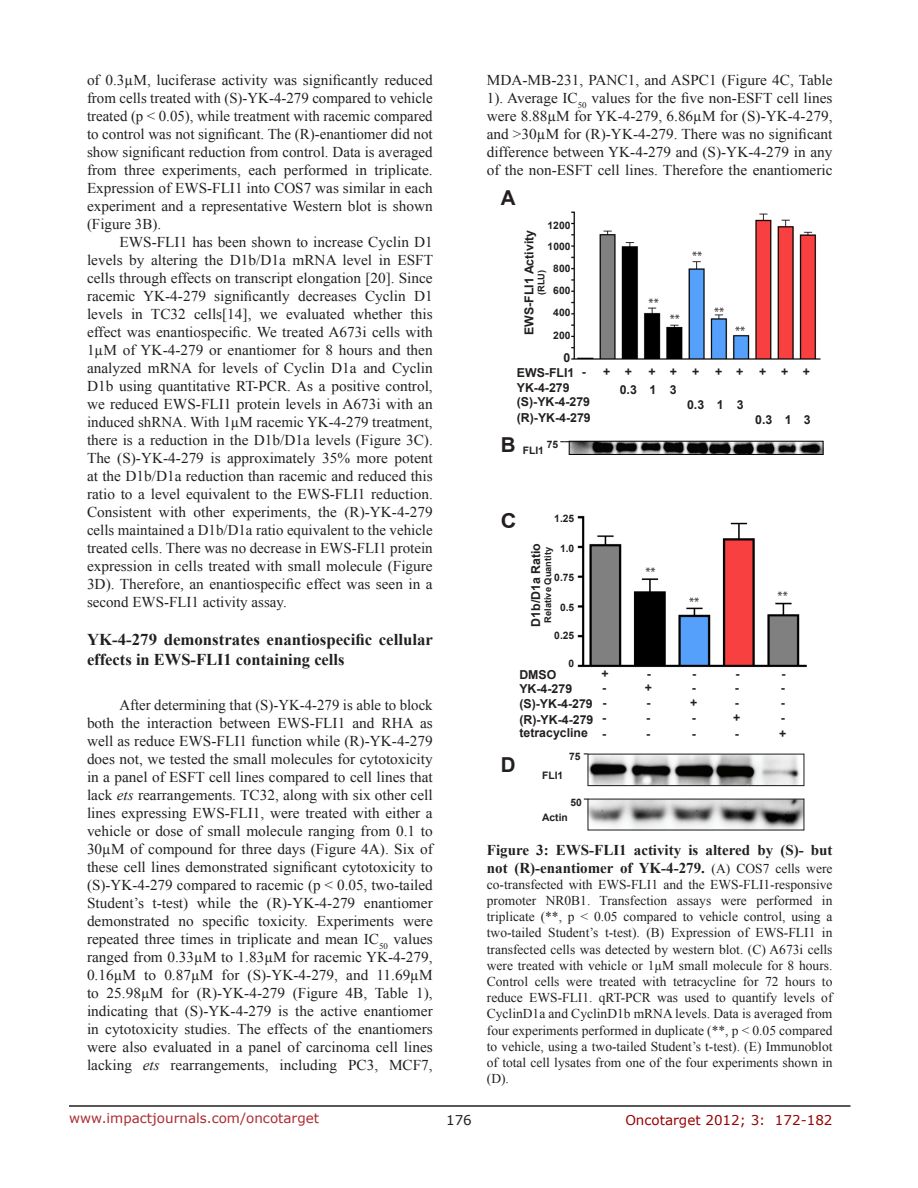
<style>
.page{position:relative;width:918px;height:1188px;background:#fff}
.page>*{position:absolute;margin:0;border:0;box-sizing:border-box;transform-origin:0 0}
.t1{font:700 20.55px "Arial";color:#231f20}
.t2{font:700 20.55px "Arial";color:#231f20;scale:1.05 1}
.SubHeading{font:700 16.5px/19.8px "Times New Roman";color:#221f22}
.BodyText{font:15px/18px "Times New Roman";color:#221f22;text-align:justify}
.FigureText{font:700 15px/18px "Times New Roman";color:#221f22}
.FigureText-2{font:13.5px/16.2px "Times New Roman";color:#221f22;text-align:justify}
.t3{font:13.5px "Verdana";color:#ac2b31}
.t4{font:13.5px "Verdana";color:#970000}
.t5{font:13.5px "Verdana";color:#221f22}
.t6{font:700 12.3px/14.9px "Arial";color:#231f20}
.t7{font:12.3px "Myriad Pro";color:#231f20}
.t8{font:700 10.35px "Arial";color:#231f20}
.t9{font:700 9.3px "Arial";color:#231f20}
.s1{font-style:italic}
.s2{font-weight:400;font-size:13.5px}
</style>
<div class="page">
<hr style="left:69px;top:1105px;width:781px;height:2px;background:#231f20">
<img style="left:577px;top:515px;width:230px;height:153px">
<img style="left:571px;top:211px;width:250px;height:149px">
<img style="left:571px;top:443px;width:251px;height:10px">
<div style="left:569px;top:441px;width:255px;height:14px;border:1px solid #050604"></div>
<img style="left:589px;top:801px;width:213px;height:28px">
<img style="left:589px;top:756px;width:211px;height:28px">
<div style="left:587px;top:754px;width:217px;height:32px;border:1px solid #231f20"></div>
<p class="BodyText" style="left:87px;top:71px;width:347px">of 0.3µM, luciferase activity was significantly reduced from cells treated with (S)-YK-4-279 compared to vehicle treated (p &lt; 0.05), while treatment with racemic compared to control was not significant. The (R)-enantiomer did not show significant reduction from control. Data is averaged from three experiments, each performed in triplicate.<br>Expression of EWS-FLI1 into COS7 was similar in each experiment and a representative Western blot is shown (Figure 3B).</p>
<p class="BodyText" style="left:87px;top:233px;width:348px;text-indent:32px">EWS-FLI1 has been shown to increase Cyclin D1 levels by altering the D1b/D1a mRNA level in ESFT cells through effects on transcript elongation [20]. Since racemic YK-4-279 significantly decreases Cyclin D1 levels in TC32 cells[14], we evaluated whether this effect was enantiospecific. We treated A673i cells with 1µM of YK-4-279 or enantiomer for 8 hours and then analyzed mRNA for levels of Cyclin D1a and Cyclin D1b using quantitative RT-PCR. As a positive control, we reduced EWS-FLI1 protein levels in A673i with an induced shRNA. With 1µM racemic YK-4-279 treatment, there is a reduction in the D1b/D1a levels (Figure 3C).<br>The (S)-YK-4-279 is approximately 35% more potent at the D1b/D1a reduction than racemic and reduced this ratio to a level equivalent to the EWS-FLI1 reduction.<br>Consistent with other experiments, the (R)-YK-4-279 cells maintained a D1b/D1a ratio equivalent to the vehicle treated cells. There was no decrease in EWS-FLI1 protein expression in cells treated with small molecule (Figure 3D). Therefore, an enantiospecific effect was seen in a second EWS-FLI1 activity assay.</p>
<p class="SubHeading" style="left:87px;top:629px;width:348px">YK-4-279 demonstrates enantiospecific cellular effects in EWS-FLI1 containing cells</p>
<p class="BodyText" style="left:87px;top:696px;width:347px;text-indent:32px">After determining that (S)-YK-4-279 is able to block both the interaction between EWS-FLI1 and RHA as well as reduce EWS-FLI1 function while (R)-YK-4-279 does not, we tested the small molecules for cytotoxicity in a panel of ESFT cell lines compared to cell lines that lack <span class="s1">ets</span> rearrangements. TC32, along with six other cell lines expressing EWS-FLI1, were treated with either a vehicle or dose of small molecule ranging from 0.1 to 30µM of compound for three days (Figure 4A). Six of these cell lines demonstrated significant cytotoxicity to (S)-YK-4-279 compared to racemic (p &lt; 0.05, two-tailed Student’s t-test) while the (R)-YK-4-279 enantiomer demonstrated no specific toxicity. Experiments were repeated three times in triplicate and mean IC<sub>50</sub> values ranged from 0.33µM to 1.83µM for racemic YK-4-279, 0.16µM to 0.87µM for (S)-YK-4-279, and 11.69µM to 25.98µM for (R)-YK-4-279 (Figure 4B, Table 1), indicating that (S)-YK-4-279 is the active enantiomer in cytotoxicity studies. The effects of the enantiomers were also evaluated in a panel of carcinoma cell lines lacking <span class="s1">ets</span> rearrangements, including PC3, MCF7,</p>
<p class="BodyText" style="left:487px;top:71px;width:347px">MDA-MB-231, PANC1, and ASPC1 (Figure 4C, Table 1). Average IC<sub>50</sub> values for the five non-ESFT cell lines were 8.88µM for YK-4-279, 6.86µM for (S)-YK-4-279, and &gt;30µM for (R)-YK-4-279. There was no significant difference between YK-4-279 and (S)-YK-4-279 in any of the non-ESFT cell lines. Therefore the enantiomeric</p>
<p class="t1" style="left:501px;top:184px;width:16px">A</p>
<p class="t8" style="left:548px;top:218px;width:24px">1200</p>
<p class="t6" style="left:522px;top:335px;width:107px;rotate:-90deg">EWS-FLI1 Activity</p>
<p class="t8" style="left:548px;top:240px;width:24px">1000</p>
<p class="t8" style="left:553px;top:262px;width:19px">800</p>
<p class="t9" style="left:535px;top:295px;width:27px;rotate:-90deg">(RLU)</p>
<p class="t8" style="left:553px;top:284px;width:19px">600</p>
<p class="t8" style="left:553px;top:305px;width:19px">400</p>
<p class="t8" style="left:553px;top:329px;width:19px">200</p>
<p class="t6" style="left:564px;top:351px;width:8px">0</p>
<p class="t7" style="left:692px;top:248px;width:12px">**</p>
<p class="t7" style="left:649px;top:295px;width:12px">**</p>
<p class="t7" style="left:670px;top:311px;width:12px">**</p>
<p class="t7" style="left:714px;top:304px;width:12px">**</p>
<p class="t7" style="left:735px;top:323px;width:12px">**</p>
<p class="t6" style="left:517px;top:366px;width:75px">EWS-FLI1<br>YK-4-279 (S)-YK-4-279 (R)-YK-4-279</p>
<p class="t6" style="left:582px;top:365px;width:52px">- ++</p>
<p class="t6" style="left:649px;top:365px;width:52px">+++</p>
<p class="t6" style="left:715px;top:365px;width:30px">+ +</p>
<p class="t6" style="left:759px;top:365px;width:52px">+++</p>
<p class="t6" style="left:620px;top:383px;width:58px">0.3 1 3</p>
<p class="t6" style="left:687px;top:398px;width:58px">0.3 1 3</p>
<p class="t6" style="left:755px;top:413px;width:57px">0.3 1 3</p>
<p class="t8" style="left:501px;top:444px;width:45px"><sup>B</sup> FLI1</p>
<p class="t8" style="left:547px;top:438px;width:13px">75</p>
<p class="t2" style="left:501px;top:507px;width:16px">C</p>
<p class="t8" style="left:554px;top:512px;width:21px">1.25</p>
<p class="t8" style="left:560px;top:542px;width:16px">1.0</p>
<p class="t8" style="left:554px;top:571px;width:21px">0.75</p>
<p class="t8" style="left:560px;top:601px;width:16px">0.5</p>
<p class="t8" style="left:554px;top:629px;width:21px">0.25</p>
<p class="t8" style="left:569px;top:657px;width:7px">0</p>
<p class="t6" style="left:529px;top:627px;width:85px;rotate:-90deg">D1b/D1a Ratio</p>
<p class="t9" style="left:542px;top:623px;width:77px;rotate:-90deg">Relative Quantity</p>
<p class="t7" style="left:645px;top:564px;width:12px">**</p>
<p class="t7" style="left:689px;top:594px;width:12px">**</p>
<p class="t7" style="left:778px;top:589px;width:12px">**</p>
<p class="t6" style="left:519px;top:668px;width:75px">DMSO<br>YK-4-279 (S)-YK-4-279 (R)-YK-4-279</p>
<p class="t6" style="left:601px;top:667px;width:9px">+</p>
<p class="t6" style="left:647px;top:667px;width:6px">-</p>
<p class="t6" style="left:692px;top:667px;width:6px">-</p>
<p class="t6" style="left:736px;top:667px;width:6px">-</p>
<p class="t6" style="left:781px;top:667px;width:6px">-</p>
<p class="t6" style="left:519px;top:726px;width:70px">tetracycline</p>
<p class="t6" style="left:602px;top:681px;width:6px">-</p>
<p class="t6" style="left:645px;top:681px;width:9px">+</p>
<p class="t6" style="left:692px;top:681px;width:6px">-</p>
<p class="t6" style="left:735px;top:681px;width:6px">-</p>
<p class="t6" style="left:781px;top:681px;width:6px">-</p>
<p class="t6" style="left:602px;top:696px;width:6px">-</p>
<p class="t6" style="left:646px;top:696px;width:6px">-</p>
<p class="t6" style="left:690px;top:696px;width:9px">+</p>
<p class="t6" style="left:735px;top:696px;width:6px">-</p>
<p class="t6" style="left:781px;top:696px;width:6px">-</p>
<p class="t6" style="left:602px;top:710px;width:6px">-</p>
<p class="t6" style="left:646px;top:710px;width:6px">-</p>
<p class="t6" style="left:692px;top:710px;width:6px">-</p>
<p class="t6" style="left:733px;top:710px;width:9px">+</p>
<p class="t6" style="left:781px;top:710px;width:6px">-</p>
<p class="t6" style="left:602px;top:726px;width:6px">-</p>
<p class="t6" style="left:646px;top:726px;width:6px">-</p>
<p class="t6" style="left:692px;top:726px;width:6px">-</p>
<p class="t6" style="left:735px;top:726px;width:6px">-</p>
<p class="t6" style="left:779px;top:726px;width:9px">+</p>
<p class="t1" style="left:501px;top:751px;width:16px">D</p>
<p class="t8" style="left:569px;top:750px;width:13px">75</p>
<p class="t8" style="left:570px;top:795px;width:13px">50</p>
<p class="t8" style="left:542px;top:769px;width:23px">FLI1</p>
<p class="t8" style="left:542px;top:811px;width:27px">Actin</p>
<p class="FigureText" style="left:487px;top:840px;width:347px">Figure 3: EWS-FLI1 activity is altered by (S)- but not (R)-enantiomer of YK-4-279. <span class="s2">(A) COS7 cells were</span></p>
<p class="FigureText-2" style="left:487px;top:876px;width:347px">co-transfected with EWS-FLI1 and the EWS-FLI1-responsive promoter NR0B1. Transfection assays were performed in triplicate (**, p &lt; 0.05 compared to vehicle control, using a two-tailed Student’s t-test). (B) Expression of EWS-FLI1 in transfected cells was detected by western blot. (C) A673i cells were treated with vehicle or 1µM small molecule for 8 hours.<br>Control cells were treated with tetracycline for 72 hours to reduce EWS-FLI1. qRT-PCR was used to quantify levels of CyclinD1a and CyclinD1b mRNA levels. Data is averaged from four experiments performed in duplicate (**, p &lt; 0.05 compared to vehicle, using a two-tailed Student’s t-test). (E) Immunoblot of total cell lysates from one of the four experiments shown in (D).</p>
<p class="t3" style="left:69px;top:1109px;width:252px">www.impactjournals.com/oncotarget</p>
<p class="t5" style="left:446px;top:1111px;width:27px">176</p>
<p class="t4" style="left:625px;top:1111px;width:209px">Oncotarget 2012; 3: 172-182</p>
</div>
